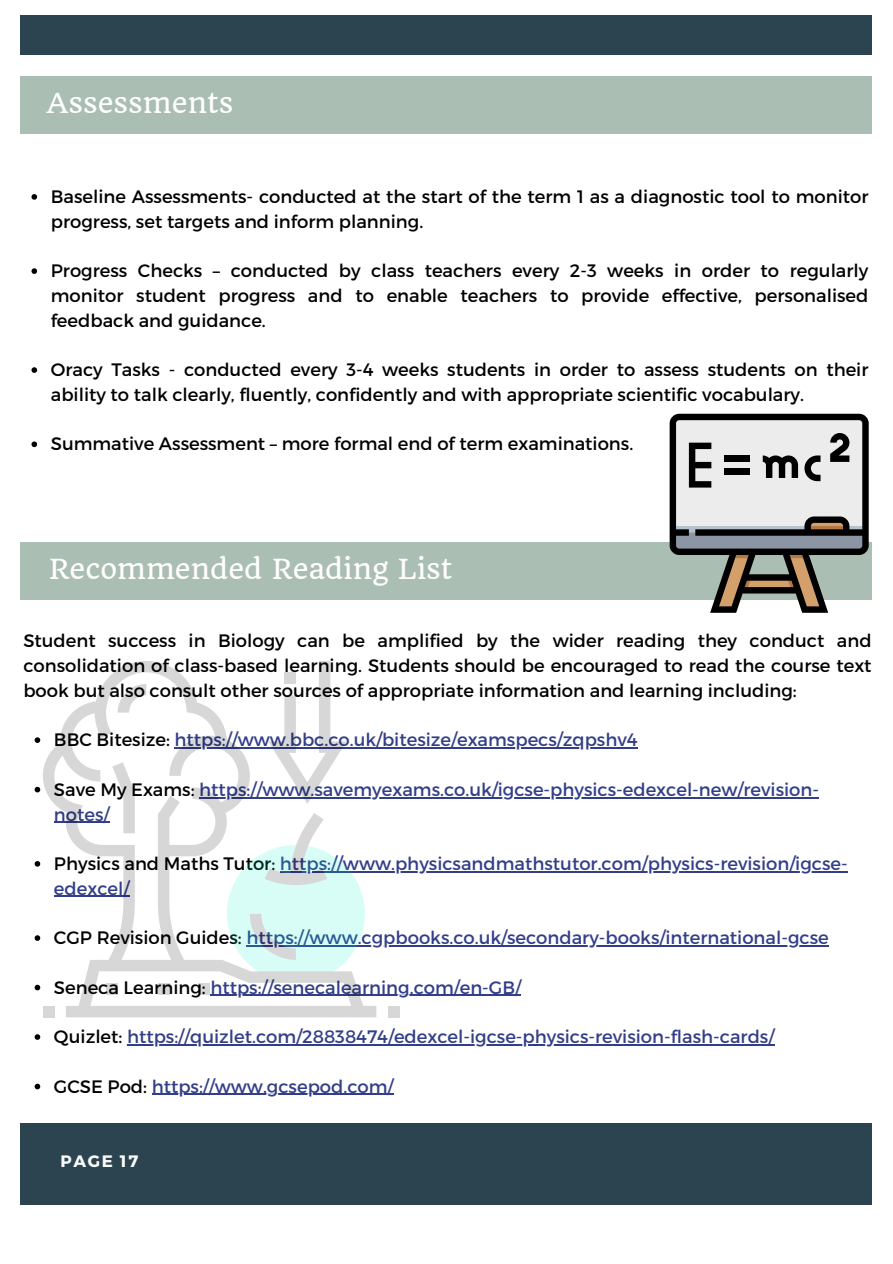
<style>
.page{position:relative;width:893px;height:1264px;background:#fff}
.page>*{position:absolute;margin:0;border:0;box-sizing:border-box;transform-origin:0 0}
.t1{font:27px "Quando";color:#fff}
.t2{font:18px/24.8px "Montserrat";color:#000}
.t3{font:18px/24.8px "Montserrat";color:#323e89}
.t4{font:700 16.5px "Montserrat";letter-spacing:.1em;color:#fafafa}
.s1{color:#000}
</style>
<div class="page">
<div style="left:20px;top:16px;width:851px;height:39px;background:#2c4450"></div>
<div style="left:20px;top:76px;width:851px;height:57px;background:#aabeb3"></div>
<svg style="left:31px;top:194px;width:6px;height:6px"></svg>
<svg style="left:31px;top:268px;width:6px;height:6px"></svg>
<svg style="left:31px;top:367px;width:6px;height:6px"></svg>
<svg style="left:31px;top:441px;width:6px;height:6px"></svg>
<div style="left:20px;top:542px;width:851px;height:57px;background:#aabeb3"></div>
<svg style="left:35px;top:737px;width:5px;height:6px"></svg>
<hr style="left:174px;top:747px;width:463px;height:1px;background:#323e89">
<svg style="left:35px;top:786px;width:5px;height:6px"></svg>
<hr style="left:199px;top:797px;width:620px;height:1px;background:#323e89">
<svg style="left:35px;top:861px;width:5px;height:5px"></svg>
<hr style="left:280px;top:871px;width:567px;height:1px;background:#323e89">
<svg style="left:35px;top:935px;width:5px;height:5px"></svg>
<hr style="left:246px;top:945px;width:582px;height:1px;background:#323e89">
<svg style="left:35px;top:984px;width:5px;height:6px"></svg>
<hr style="left:210px;top:994px;width:311px;height:2px;background:#323e89">
<svg style="left:35px;top:1034px;width:5px;height:5px"></svg>
<hr style="left:127px;top:1044px;width:647px;height:1px;background:#323e89">
<svg style="left:35px;top:1083px;width:5px;height:6px"></svg>
<hr style="left:152px;top:1093px;width:241px;height:1px;background:#323e89">
<div style="left:20px;top:1123px;width:851px;height:81px;background:#2c4450"></div>
<svg style="left:669px;top:414px;width:199px;height:199px"></svg>
<div style="left:388px;top:1005px;width:11px;height:12px;background:#d7d7d7"></div>
<svg style="left:43px;top:661px;width:333px;height:356px"></svg>
<div style="left:106px;top:982px;width:12px;height:12px;background:#d7d7d7"></div>
<div style="left:158px;top:982px;width:11px;height:12px;background:#d7d7d7"></div>
<div style="left:198px;top:982px;width:11px;height:12px;background:#d7d7d7"></div>
<svg style="left:264px;top:813px;width:63px;height:72px"></svg>
<svg style="left:112px;top:762px;width:23px;height:71px"></svg>
<svg style="left:118px;top:684px;width:28px;height:28px"></svg>
<svg style="left:250px;top:913px;width:46px;height:46px;background:#d0e9e7"></svg>
<svg style="left:268px;top:661px;width:78px;height:143px"></svg>
<div style="left:284px;top:672px;width:12px;height:12px;background:#d7d7d7"></div>
<p class="t1" style="left:47px;top:86px;width:188px">Assessments</p>
<p class="t2" style="left:51px;top:183px;width:819px">Baseline Assessments- conducted at the start of the term 1 as a diagnostic tool to monitor progress, set targets and inform planning.</p>
<p class="t2" style="left:51px;top:257px;width:819px;text-align:justify">Progress Checks – conducted by class teachers every 2-3 weeks in order to regularly monitor student progress and to enable teachers to provide effective, personalised feedback and guidance.</p>
<p class="t2" style="left:51px;top:356px;width:819px">Oracy Tasks - conducted every 3-4 weeks students in order to assess students on their ability to talk clearly, fluently, confidently and with appropriate scientific vocabulary.</p>
<p class="t2" style="left:51px;top:431px;width:584px">Summative Assessment – more formal end of term examinations.</p>
<p class="t1" style="left:49px;top:552px;width:405px">Recommended Reading List</p>
<p class="t2" style="left:23px;top:627px;width:849px;text-align:justify">Student success in Biology can be amplified by the wider reading they conduct and consolidation of class-based learning. Students should be encouraged to read the course text book but also consult other sources of appropriate information and learning including:</p>
<p class="t3" style="left:54px;top:726px;width:585px"><span class="s1">BBC Bitesize:</span> https://www.bbc.co.uk/bitesize/examspecs/zqpshv4</p>
<p class="t3" style="left:54px;top:776px;width:766px"><span class="s1">Save My Exams:</span> https://www.savemyexams.co.uk/igcse-physics-edexcel-new/revision&shy;notes/</p>
<p class="t3" style="left:54px;top:850px;width:795px"><span class="s1">Physics and Maths Tutor:</span> https://www.physicsandmathstutor.com/physics-revision/igcse&shy;edexcel/</p>
<p class="t3" style="left:54px;top:924px;width:776px"><span class="s1">CGP Revision Guides:</span> https://www.cgpbooks.co.uk/secondary-books/international-gcse</p>
<p class="t3" style="left:54px;top:974px;width:468px"><span class="s1">Seneca Learning:</span> https://senecalearning.com/en-GB/</p>
<p class="t3" style="left:54px;top:1023px;width:721px"><span class="s1">Quizlet:</span> https://quizlet.com/28838474/edexcel-igcse-physics-revision-flash-cards/</p>
<p class="t3" style="left:54px;top:1072px;width:341px"><span class="s1">GCSE Pod:</span> https://www.gcsepod.com/</p>
<p class="t4" style="left:60px;top:1150px;width:79px">PAGE 17</p>
</div>
